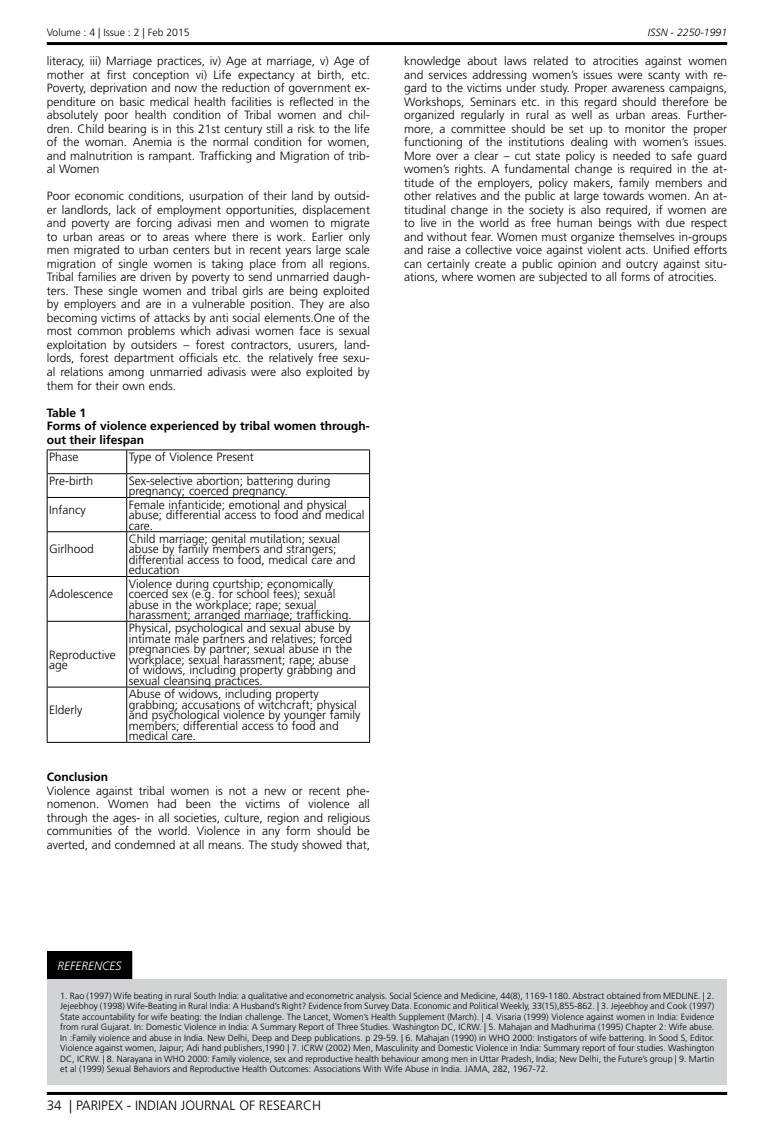
<style>
.page{position:relative;width:774px;height:1136px;background:#fff}
.page>*{position:absolute;margin:0;border:0;box-sizing:border-box;transform-origin:0 0}
.t1{font:300 13.5px "Frutiger LT Std";color:#000}
.t2{font:300 12px/13.5px "Frutiger LT Std";color:#000}
.t3{font:700 12px/13.5px "Frutiger LT Std";color:#000}
.t4{font:italic 300 12px "Frutiger LT Std";color:#fff}
.t5{font:300 10.5px "Frutiger LT Std";color:#000}
.t6{font:italic 300 10.5px "Frutiger LT Std";color:#000}
.t7{font:300 9px/10.5px "Frutiger LT Std";color:#000;text-align:justify}
</style>
<div class="page">
<hr style="left:47px;top:42px;width:680px;height:3px;background:#000">
<hr style="left:47px;top:1091px;width:680px;height:3px;background:#000">
<hr style="left:47px;top:473px;width:80px;height:1px;background:#000">
<hr style="left:127px;top:473px;width:243px;height:1px;background:#000">
<svg style="left:126px;top:450px;width:1px;height:47px"></svg>
<hr style="left:47px;top:497px;width:80px;height:1px;background:#000">
<hr style="left:127px;top:497px;width:243px;height:1px;background:#000">
<hr style="left:126px;top:498px;width:1px;height:33px;background:#000">
<hr style="left:47px;top:531px;width:80px;height:1px;background:#000">
<hr style="left:127px;top:531px;width:243px;height:1px;background:#000">
<hr style="left:126px;top:532px;width:1px;height:44px;background:#000">
<hr style="left:47px;top:576px;width:80px;height:1px;background:#000">
<hr style="left:127px;top:576px;width:243px;height:1px;background:#000">
<hr style="left:126px;top:577px;width:1px;height:44px;background:#000">
<hr style="left:47px;top:621px;width:80px;height:1px;background:#000">
<hr style="left:127px;top:621px;width:243px;height:1px;background:#000">
<hr style="left:126px;top:621px;width:1px;height:65px;background:#000">
<hr style="left:47px;top:686px;width:80px;height:1px;background:#000">
<hr style="left:127px;top:686px;width:243px;height:1px;background:#000">
<hr style="left:126px;top:687px;width:1px;height:55px;background:#000">
<hr style="left:47px;top:449px;width:80px;height:1px;background:#000">
<hr style="left:127px;top:449px;width:243px;height:1px;background:#000">
<svg style="left:47px;top:450px;width:1px;height:47px"></svg>
<svg style="left:369px;top:450px;width:1px;height:47px"></svg>
<hr style="left:47px;top:498px;width:1px;height:33px;background:#000">
<hr style="left:369px;top:498px;width:1px;height:33px;background:#000">
<hr style="left:47px;top:532px;width:1px;height:44px;background:#000">
<hr style="left:369px;top:532px;width:1px;height:44px;background:#000">
<hr style="left:47px;top:577px;width:1px;height:44px;background:#000">
<hr style="left:369px;top:577px;width:1px;height:44px;background:#000">
<hr style="left:47px;top:621px;width:1px;height:65px;background:#000">
<hr style="left:369px;top:621px;width:1px;height:65px;background:#000">
<hr style="left:47px;top:687px;width:1px;height:55px;background:#000">
<hr style="left:369px;top:687px;width:1px;height:55px;background:#000">
<hr style="left:47px;top:742px;width:80px;height:1px;background:#000">
<hr style="left:127px;top:742px;width:243px;height:1px;background:#000">
<div style="left:48px;top:951px;width:84px;height:27px;background:#000"></div>
<div style="left:48px;top:978px;width:679px;height:106px;background:#d1d3d4"></div>
<svg style="left:47px;top:951px;width:1px;height:27px"></svg>
<p class="t5" style="left:47px;top:27px;width:144px">Volume : 4 | Issue : 2 | Feb 2015</p>
<p class="t6" style="left:648px;top:27px;width:81px">ISSN - 2250-1991</p>
<p class="t2" style="left:47px;top:55px;width:325px;text-align:justify">literacy, iii) Marriage practices, iv) Age at marriage, v) Age of mother at first conception vi) Life expectancy at birth, etc.<br>Poverty, deprivation and now the reduction of government ex&shy;penditure on basic medical health facilities is reflected in the absolutely poor health condition of Tribal women and chil&shy;dren. Child bearing is in this 21st century still a risk to the life of the woman. Anemia is the normal condition for women, and malnutrition is rampant. Trafficking and Migration of trib&shy;al Women</p>
<p class="t2" style="left:47px;top:190px;width:325px;text-align:justify">Poor economic conditions, usurpation of their land by outsid&shy;er landlords, lack of employment opportunities, displacement and poverty are forcing adivasi men and women to migrate to urban areas or to areas where there is work. Earlier only men migrated to urban centers but in recent years large scale migration of single women is taking place from all regions.<br>Tribal families are driven by poverty to send unmarried daugh&shy;ters. These single women and tribal girls are being exploited by employers and are in a vulnerable position. They are also becoming victims of attacks by anti social elements.One of the most common problems which adivasi women face is sexual exploitation by outsiders – forest contractors, usurers, land&shy;lords, forest department officials etc. the relatively free sexu&shy;al relations among unmarried adivasis were also exploited by them for their own ends.</p>
<p class="t3" style="left:47px;top:405px;width:325px">Table 1<br>Forms of violence experienced by tribal women through&shy;out their lifespan</p>
<p class="t2" style="left:49px;top:450px;width:31px">Phase</p>
<p class="t2" style="left:129px;top:450px;width:126px">Type of Violence Present</p>
<p class="t2" style="left:49px;top:474px;width:45px">Pre-birth</p>
<p class="t2" style="left:129px;top:475px;width:203px;line-height:10.5px">Sex-selective abortion; battering during pregnancy; coerced pregnancy.</p>
<p class="t2" style="left:49px;top:503px;width:38px">Infancy</p>
<p class="t2" style="left:129px;top:499px;width:237px;line-height:10.5px">Female infanticide; emotional and physical abuse; differential access to food and medical care.</p>
<p class="t2" style="left:49px;top:542px;width:46px">Girlhood</p>
<p class="t2" style="left:129px;top:533px;width:228px;line-height:10.5px">Child marriage; genital mutilation; sexual abuse by family members and strangers; differential access to food, medical care and education</p>
<p class="t2" style="left:49px;top:587px;width:66px">Adolescence</p>
<p class="t2" style="left:129px;top:578px;width:224px;line-height:10.5px">Violence during courtship; economically coerced sex (e.g. for school fees); sexual abuse in the workplace; rape; sexual harassment; arranged marriage; trafficking.</p>
<p class="t2" style="left:49px;top:649px;width:68px;line-height:10.5px">Reproductive age</p>
<p class="t2" style="left:129px;top:623px;width:228px;line-height:10.5px">Physical, psychological and sexual abuse by intimate male partners and relatives; forced pregnancies by partner; sexual abuse in the workplace; sexual harassment; rape; abuse of widows, including property grabbing and sexual cleansing practices.</p>
<p class="t2" style="left:129px;top:689px;width:233px;line-height:10.5px">Abuse of widows, including property grabbing; accusations of witchcraft; physical and psychological violence by younger family members; differential access to food and medical care.</p>
<p class="t2" style="left:49px;top:703px;width:35px">Elderly</p>
<p class="t3" style="left:47px;top:770px;width:63px">Conclusion</p>
<p class="t2" style="left:47px;top:784px;width:325px;text-align:justify">Violence against tribal women is not a new or recent phe&shy;nomenon. Women had been the victims of violence all through the ages- in all societies, culture, region and religious communities of the world. Violence in any form should be averted, and condemned at all means. The study showed that,</p>
<p class="t2" style="left:404px;top:55px;width:325px;text-align:justify">knowledge about laws related to atrocities against women and services addressing women’s issues were scanty with re&shy;gard to the victims under study. Proper awareness campaigns, Workshops, Seminars etc. in this regard should therefore be organized regularly in rural as well as urban areas. Further&shy;more, a committee should be set up to monitor the proper functioning of the institutions dealing with women’s issues.<br>More over a clear – cut state policy is needed to safe guard women’s rights. A fundamental change is required in the at&shy;titude of the employers, policy makers, family members and other relatives and the public at large towards women. An at&shy;titudinal change in the society is also required, if women are to live in the world as free human beings with due respect and without fear. Women must organize themselves in-groups and raise a collective voice against violent acts. Unified efforts can certainly create a public opinion and outcry against situ&shy;ations, where women are subjected to all forms of atrocities.</p>
<p class="t4" style="left:58px;top:958px;width:66px">REFERENCES</p>
<p class="t7" style="left:60px;top:990px;width:656px">1. Rao (1997) Wife beating in rural South India: a qualitative and econometric analysis. Social Science and Medicine, 44(8), 1169-1180. Abstract obtained from MEDLINE. | 2.<br>Jejeebhoy (1998) Wife-Beating in Rural India: A Husband’s Right? Evidence from Survey Data. Economic and Political Weekly, 33(15),855-862. | 3. Jejeebhoy and Cook (1997)<br>State accountability for wife beating: the Indian challenge. The Lancet, Women’s Health Supplement (March). | 4. Visaria (1999) Violence against women in India: Evidence from rural Gujarat. In: Domestic Violence in India: A Summary Report of Three Studies. Washington DC, ICRW. | 5. Mahajan and Madhurima (1995) Chapter 2: Wife abuse.<br>In :Family violence and abuse in India. New Delhi, Deep and Deep publications. p 29-59. | 6. Mahajan (1990) in WHO 2000: Instigators of wife battering. In Sood S, Editor.<br>Violence against women, Jaipur; Adi hand publishers,1990 | 7. ICRW (2002) Men, Masculinity and Domestic Violence in India: Summary report of four studies. Washington DC, ICRW. | 8. Narayana in WHO 2000: Family violence, sex and reproductive health behaviour among men in Uttar Pradesh, India; New Delhi, the Future’s group | 9. Martin et al (1999) Sexual Behaviors and Reproductive Health Outcomes: Associations With Wife Abuse in India. JAMA, 282, 1967-72.</p>
<p class="t1" style="left:47px;top:1097px;width:276px">34 | PARIPEX - INDIAN JOURNAL OF RESEARCH</p>
</div>
